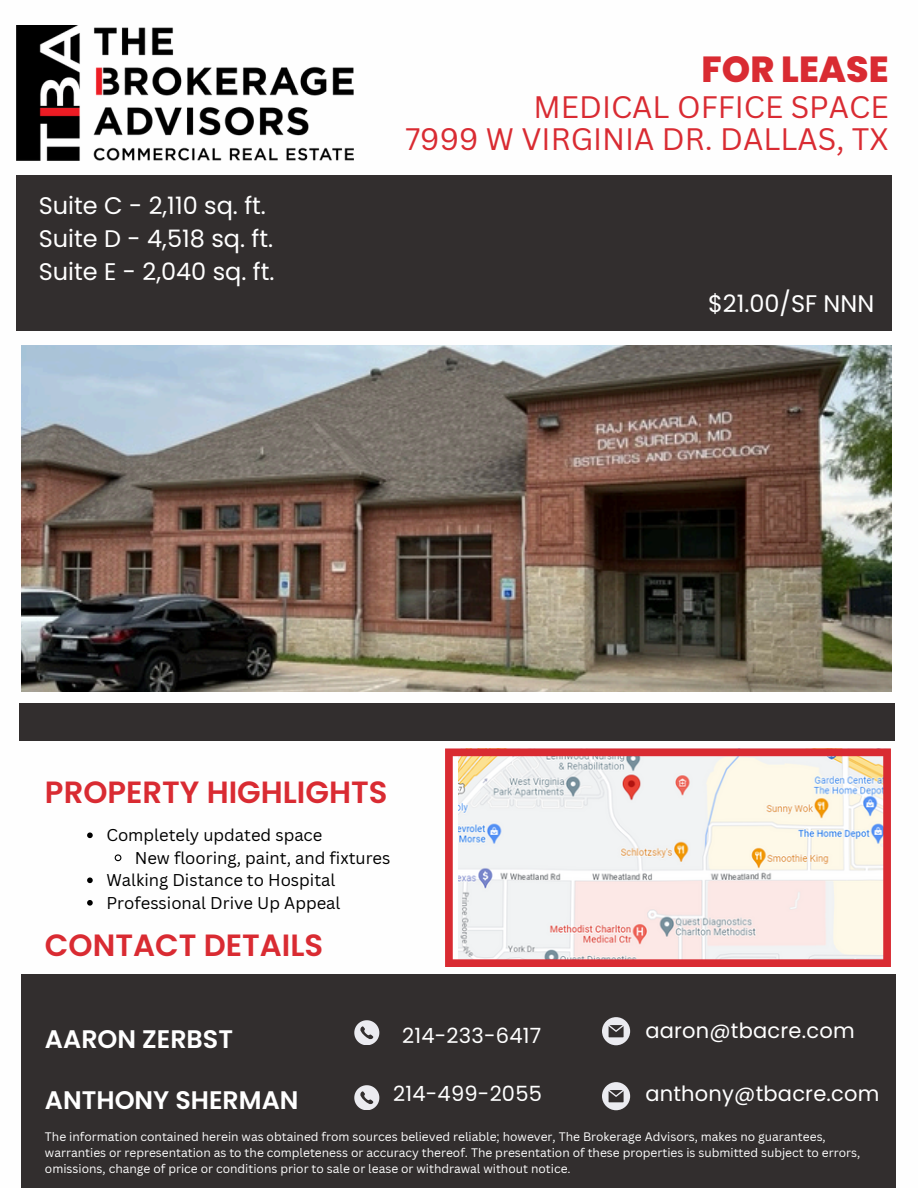
<style>
.page{position:relative;width:918px;height:1188px;background:#fff}
.page>*{position:absolute;margin:0;border:0;box-sizing:border-box;transform-origin:0 0}
.t1{font:800 36.3px "Poppins";color:#d92b32}
.t2{font:600 30.75px "Poppins";color:#d92b32}
.t3{font:30.3px/32.7px "Canva Sans";color:#d92b32;text-align:right}
.t4{font:600 25.35px "Poppins";color:#fff}
.t5{font:24px/32.7px "Poppins";color:#fff}
.t6{font:21px "Poppins";letter-spacing:.01em;color:#fff}
.t7{font:16.65px "Canva Sans";color:#000}
.t8{font:12px/16px "Canva Sans";color:#fff}
</style>
<div class="page">
<img style="left:21px;top:345px;width:870px;height:347px">
<div style="left:19px;top:703px;width:875px;height:38px;background:#322e2e"></div>
<img style="left:16px;top:25px;width:338px;height:135px">
<div style="left:16px;top:175px;width:875px;height:156px;background:#322e2e"></div>
<div style="left:21px;top:975px;width:875px;height:213px;background:#322e2e"></div>
<svg style="left:602px;top:1017px;width:28px;height:28px"></svg>
<svg style="left:354px;top:1020px;width:25px;height:25px"></svg>
<svg style="left:87px;top:832px;width:6px;height:6px"></svg>
<svg style="left:114px;top:854px;width:8px;height:8px"></svg>
<svg style="left:87px;top:877px;width:6px;height:6px"></svg>
<svg style="left:87px;top:900px;width:6px;height:6px"></svg>
<svg style="left:445px;top:748px;width:446px;height:219px"></svg>
<svg style="left:602px;top:1082px;width:28px;height:28px"></svg>
<svg style="left:354px;top:1085px;width:25px;height:25px"></svg>
<h2 class="t5" style="left:39px;top:190px;width:237px">Suite C - 2,110 sq. ft.<br>Suite D - 4,518 sq. ft.<br>Suite E - 2,040 sq. ft.</h2>
<p class="t1" style="left:702px;top:43px;width:188px">FOR LEASE</p>
<p class="t3" style="left:405px;top:89px;width:485px">MEDICAL OFFICE SPACE<br>7999 W VIRGINIA DR. DALLAS, TX</p>
<h2 class="t5" style="left:708px;top:287px;width:168px">$21.00/SF NNN</h2>
<h4 class="t2" style="left:45px;top:771px;width:344px">PROPERTY HIGHLIGHTS</h4>
<h3 class="t7" style="left:106px;top:824px;width:218px">Completely updated space</h3>
<h3 class="t7" style="left:135px;top:846px;width:257px">New flooring, paint, and fixtures</h3>
<p class="t7" style="left:106px;top:869px;width:230px">Walking Distance to Hospital</p>
<p class="t7" style="left:106px;top:891px;width:236px">Professional Drive Up Appeal</p>
<h1 class="t2" style="left:45px;top:924px;width:280px">CONTACT DETAILS</h1>
<p class="t4" style="left:45px;top:1021px;width:190px">AARON ZERBST</p>
<p class="t6" style="left:402px;top:1021px;width:140px">214-233-6417</p>
<p class="t6" style="left:645px;top:1016px;width:211px">aaron@tbacre.com</p>
<p class="t4" style="left:45px;top:1082px;width:255px">ANTHONY SHERMAN</p>
<p class="t6" style="left:393px;top:1079px;width:150px">214-499-2055</p>
<h5 class="t6" style="left:645px;top:1079px;width:236px">anthony@tbacre.com</h5>
<h1 class="t8" style="left:45px;top:1129px;width:817px">The information contained herein was obtained from sources believed reliable; however, The Brokerage Advisors, makes no guarantees, warranties or representation as to the completeness or accuracy thereof. The presentation of these properties is submitted subject to errors, omissions, change of price or conditions prior to sale or lease or withdrawal without notice.</h1>
</div>
